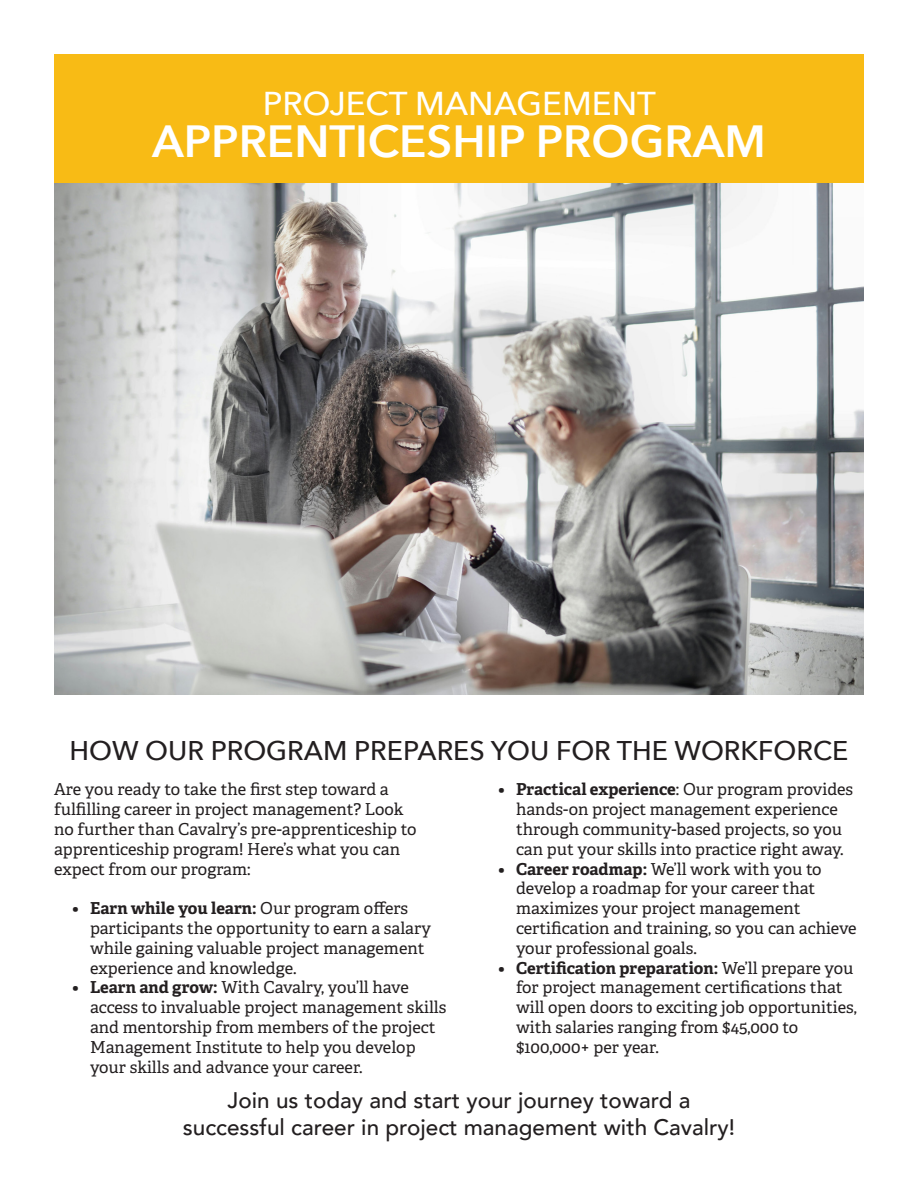
<style>
.page{position:relative;width:918px;height:1188px;background:#fff}
.page>*{position:absolute;margin:0;border:0;box-sizing:border-box;transform-origin:0 0}
.t1{font:600 45px "Avenir Next";color:#fff}
.t2{font:500 33px "Avenir Next";color:#fff}
.t3{font:500 27px "Avenir Next";color:#231f20}
.t4{font:500 22.5px "Avenir";color:#231f20}
.t5{font:16.5px/19.8px "Adelle";color:#231f20}
.s1{font-weight:700}
</style>
<div class="page">
<img style="left:54px;top:183px;width:810px;height:512px">
<div style="left:54px;top:54px;width:810px;height:129px;background:#f8bb15"></div>
<p class="t2" style="left:263px;top:75px;width:395px">PROJECT MANAGEMENT</p>
<p class="t1" style="left:152px;top:103px;width:615px">APPRENTICESHIP PROGRAM</p>
<p class="t3" style="left:70px;top:727px;width:780px">HOW OUR PROGRAM PREPARES YOU FOR THE WORKFORCE</p>
<p class="t5" style="left:54px;top:780px;width:364px">Are you ready to take the first step toward a fulfilling career in project management? Look no further than Cavalry’s pre-apprenticeship to apprenticeship program! Here’s what you can expect from our program:</p>
<p class="t5" style="left:90px;top:899px;width:343px;text-indent:-18px"><span class="s1">• Earn while you learn:</span> Our program offers participants the opportunity to earn a salary while gaining valuable project management experience and knowledge.</p>
<p class="t5" style="left:90px;top:978px;width:358px;text-indent:-18px"><span class="s1">• Learn and grow:</span> With Cavalry, you’ll have access to invaluable project management skills and mentorship from members of the project Management Institute to help you develop your skills and advance your career.</p>
<p class="t5" style="left:498px;top:780px;width:357px;text-align:center"><span class="s1">• Practical experience</span>: Our program provides hands-on project management experience through community-based projects, so you can put your skills into practice right away.</p>
<p class="t5" style="left:516px;top:859px;width:342px;text-indent:-18px"><span class="s1">• Career roadmap:</span> We’ll work with you to develop a roadmap for your career that maximizes your project management certification and training, so you can achieve your professional goals.</p>
<p class="t5" style="left:516px;top:958px;width:342px;text-indent:-18px"><span class="s1">• Certification preparation:</span> We’ll prepare you for project management certifications that will open doors to exciting job opportunities, with salaries ranging from $45,000 to $100,000+ per year.</p>
<p class="t4" style="left:228px;top:1081px;width:464px">Join us today and start your journey toward a</p>
<p class="t4" style="left:183px;top:1108px;width:554px">successful career in project management with Cavalry!</p>
</div>
